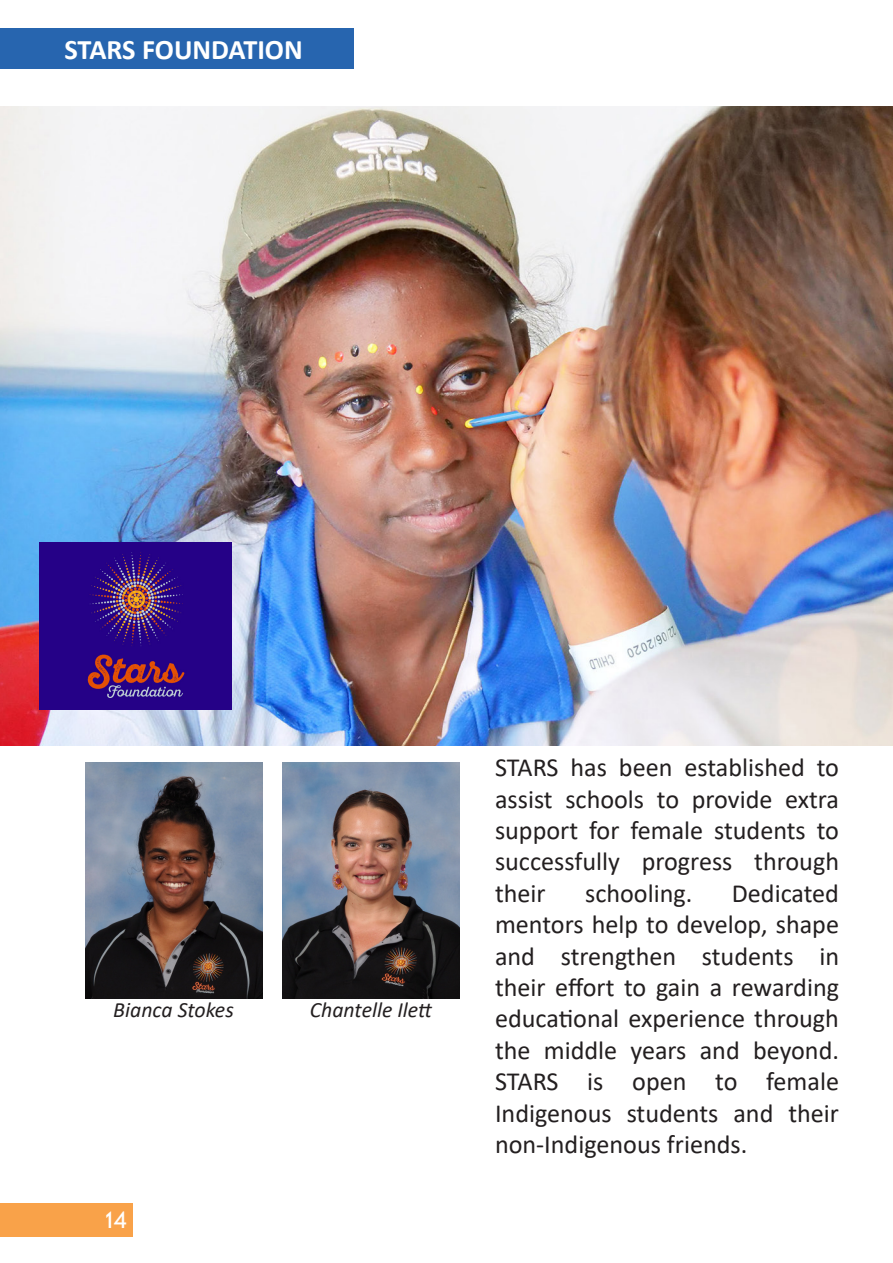
<style>
.page{position:relative;width:893px;height:1263px;background:#fff}
.page>*{position:absolute;margin:0;border:0;box-sizing:border-box;transform-origin:0 0}
.t1{font:700 28.35px "Calibri";color:#fff}
.t2{font:26.1px/31.3px "Calibri";color:#231f20;text-align:justify}
.t3{font:25.35px "A Yolngu NTU";color:#fff}
.t4{font:italic 21.75px "Calibri";color:#231f20}
</style>
<div class="page">
<div style="left:0;top:28px;width:354px;height:40px;background:#2765af"></div>
<div style="left:0;top:1203px;width:133px;height:33px;background:#f9a249"></div>
<img style="left:0;top:106px;width:893px;height:639px">
<img style="left:282px;top:762px;width:177px;height:236px">
<img style="left:39px;top:543px;width:193px;height:166px">
<hr style="left:892px;top:28px;width:1px;height:41px;background:#2765af">
<img style="left:85px;top:762px;width:177px;height:236px">
<p class="t1" style="left:64px;top:30px;width:240px">STARS FOUNDATION</p>
<p class="t4" style="left:113px;top:994px;width:122px">Bianca Stokes</p>
<p class="t4" style="left:310px;top:994px;width:124px">Chantelle Ilett</p>
<p class="t3" style="left:105px;top:1207px;width:24px">14</p>
<p class="t2" style="left:495px;top:751px;width:346px">STARS has been established to assist schools to provide extra support for female students to successfully progress through their</p>
<p class="t2" style="left:585px;top:877px;width:109px">schooling.</p>
<p class="t2" style="left:495px;top:877px;width:346px;text-indent:237px">Dedicated mentors help to develop, shape and strengthen students in their effort to gain a rewarding educational experience through the middle years and beyond.<br>STARS is open to female Indigenous students and their non-Indigenous friends.</p>
</div>
